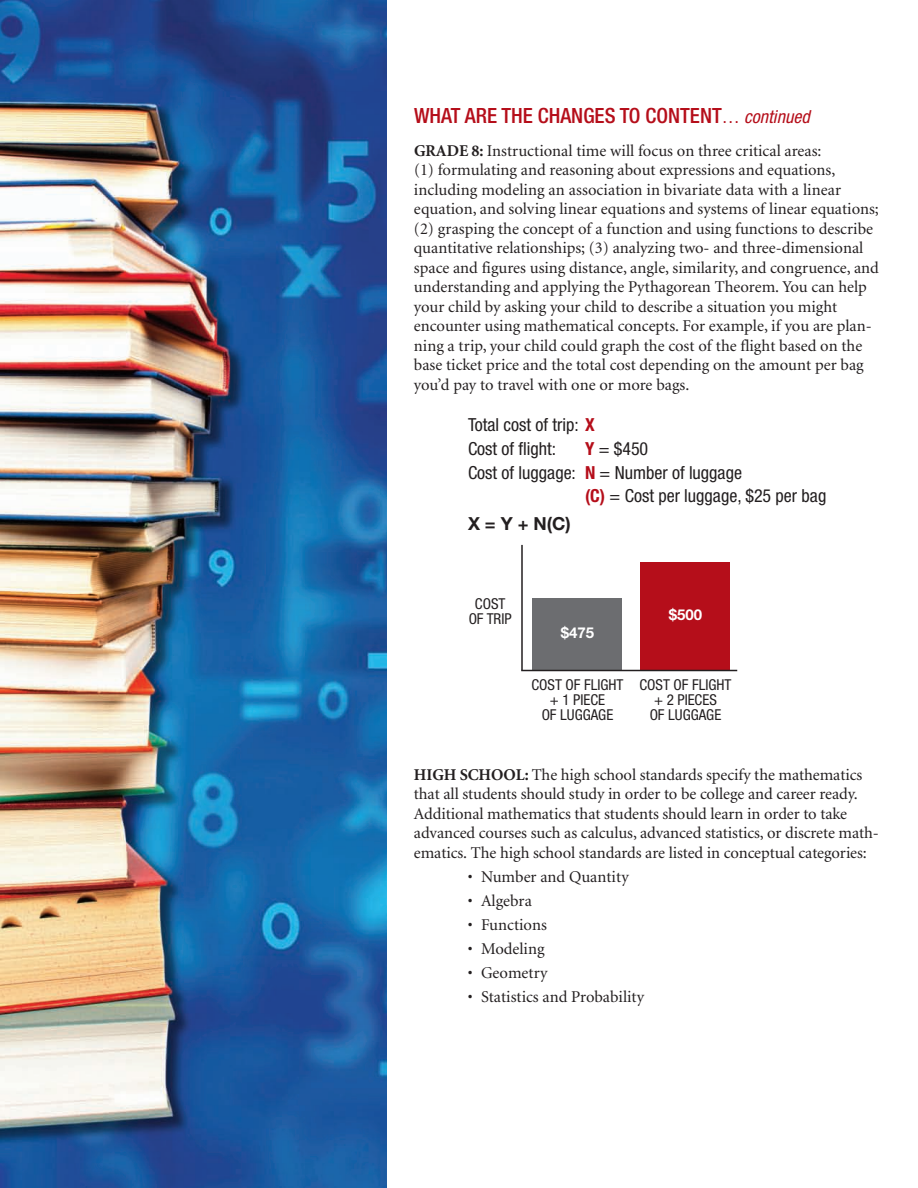
<style>
.page{position:relative;width:918px;height:1188px;background:#fff}
.page>*{position:absolute;margin:0;border:0;box-sizing:border-box;transform-origin:0 0}
.t1{font:500 condensed 21px "Helvetica Neue";color:#b50e1a}
.t2{font:condensed 18px/24px "Helvetica Neue";color:#231f20}
.t3{font:700 18px "Helvetica Neue";color:#231f20}
.t4{font:16.5px/19.5px "Minion";color:#231f20}
.t5{font:condensed 15px/15px "Helvetica Neue";color:#231f20;text-align:center}
.t6{font:700 15px "Helvetica Neue";color:#fff}
.s1{font-weight:400;font-size:18px}
.s2{font-weight:400;font-style:italic;font-size:18px}
.s3{font-weight:700}
.s4{font-weight:700;color:#b50e1a}
</style>
<div class="page">
<img style="left:0;top:0;width:387px;height:1188px">
<div style="left:640px;top:562px;width:90px;height:108px;background:#b50e1a"></div>
<div style="left:532px;top:598px;width:90px;height:72px;background:#6c6d70"></div>
<hr style="left:521px;top:545px;width:2px;height:125px;background:#231f20">
<hr style="left:521px;top:670px;width:216px;height:1px;background:#231f20">
<p class="t1" style="left:414px;top:108px;width:397px">WHAT ARE THE CHANGES TO CONTENT<span class="s1">…</span> <span class="s2">continued</span></p>
<p class="t4" style="left:414px;top:142px;width:467px"><span class="s3">GRADE 8:</span> Instructional time will focus on three critical areas:<br>(1) formulating and reasoning about expressions and equations, including modeling an association in bivariate data with a linear equation, and solving linear equations and systems of linear equations; (2) grasping the concept of a function and using functions to describe quantitative relationships; (3) analyzing two- and three-dimensional space and figures using distance, angle, similarity, and congruence, and understanding and applying the Pythagorean Theorem. You can help your child by asking your child to describe a situation you might encounter using mathematical concepts. For example, if you are plan&shy;ning a trip, your child could graph the cost of the flight based on the base ticket price and the total cost depending on the amount per bag you’d pay to travel with one or more bags.</p>
<p class="t2" style="left:468px;top:415px;width:128px">Total cost of trip: <span class="s4">X<br></span>Cost of flight:</p>
<p class="t2" style="left:585px;top:439px;width:65px"><span class="s4">Y</span> = $450</p>
<p class="t2" style="left:468px;top:462px;width:276px">Cost of luggage: <span class="s4">N</span> = Number of luggage</p>
<p class="t2" style="left:585px;top:485px;width:243px"><span class="s4">(C)</span> = Cost per luggage, $25 per bag</p>
<p class="t3" style="left:468px;top:517px;width:104px">X=Y+N(C)</p>
<p class="t5" style="left:469px;top:598px;width:44px">COST<br>OF TRIP</p>
<p class="t6" style="left:561px;top:628px;width:35px">$475</p>
<p class="t6" style="left:669px;top:610px;width:35px">$500</p>
<p class="t5" style="left:531px;top:679px;width:94px">COST OF FLIGHT + 1 PIECE<br>OF LUGGAGE</p>
<p class="t5" style="left:639px;top:679px;width:94px">COST OF FLIGHT + 2 PIECES<br>OF LUGGAGE</p>
<p class="t4" style="left:414px;top:766px;width:467px"><span class="s3">HIGH SCHOOL:</span> The high school standards specify the mathematics that all students should study in order to be college and career ready.<br>Additional mathematics that students should learn in order to take advanced courses such as calculus, advanced statistics, or discrete math&shy;ematics. The high school standards are listed in conceptual categories:</p>
<p class="t4" style="left:468px;top:868px;width:162px">• Number and Quantity</p>
<p class="t4" style="left:468px;top:892px;width:66px">• Algebra</p>
<p class="t4" style="left:468px;top:916px;width:81px">• Functions</p>
<p class="t4" style="left:468px;top:940px;width:78px">• Modeling</p>
<p class="t4" style="left:468px;top:964px;width:81px">• Geometry</p>
<p class="t4" style="left:468px;top:988px;width:178px">• Statistics and Probability</p>
</div>
